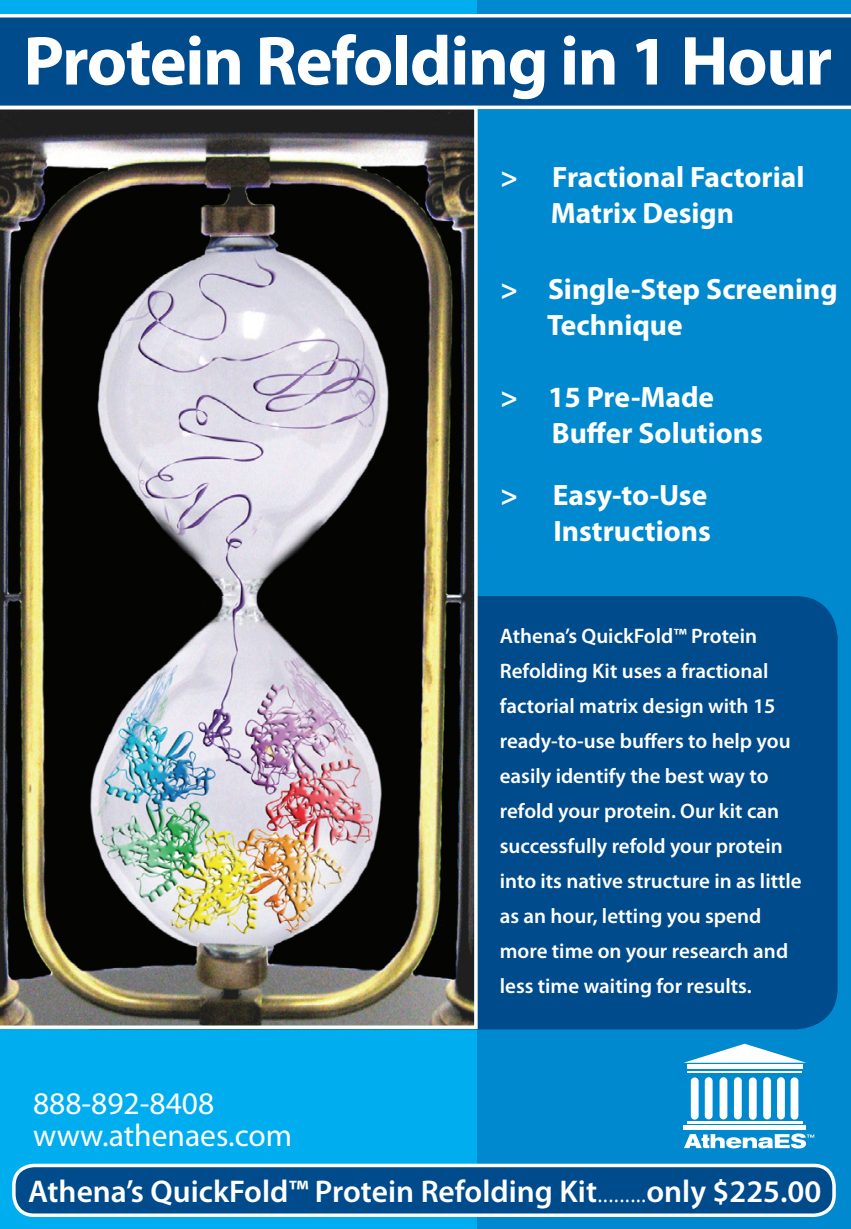
<style>
.page{position:relative;width:851px;height:1229px;background:#fff}
.page>*{position:absolute;margin:0;border:0;box-sizing:border-box;transform-origin:0 0}
.t1{font:700 70px "Myriad Pro";letter-spacing:-.02em;color:#fff}
.t2{font:600 31.5px "Myriad Pro";color:#fff}
.t3{font:31.5px/31.5px "Myriad Pro";color:#fff}
.t4{font:700 29.4px/36.1px "Myriad Pro";color:#fff}
.t5{font:600 21px/35px "Myriad Pro";color:#fff}
.s1{font-weight:300}
</style>
<div class="page">
<div style="left:0;top:0;width:847px;height:1228px;background:#00aeef"></div>
<div style="left:477px;top:0;width:373px;height:1228px;background:#0089cf"></div>
<div style="left:477px;top:596px;width:360px;height:433px;background:#004b8b"></div>
<svg style="left:686px;top:1043px;width:118px;height:19px"></svg>
<div style="left:790px;top:1077px;width:8px;height:42px;background:#fff;border-radius:4px"></div>
<div style="left:690px;top:1077px;width:8px;height:42px;background:#fff;border-radius:4px"></div>
<div style="left:704px;top:1077px;width:8px;height:42px;background:#fff;border-radius:4px"></div>
<div style="left:719px;top:1077px;width:8px;height:42px;background:#fff;border-radius:4px"></div>
<div style="left:734px;top:1077px;width:7px;height:42px;background:#fff;border-radius:4px"></div>
<div style="left:748px;top:1077px;width:8px;height:42px;background:#fff;border-radius:4px"></div>
<div style="left:763px;top:1077px;width:8px;height:42px;background:#fff;border-radius:4px"></div>
<div style="left:777px;top:1077px;width:7px;height:42px;background:#fff;border-radius:4px"></div>
<svg style="left:684px;top:1133px;width:130px;height:15px"></svg>
<div style="left:687px;top:1064px;width:115px;height:5px;background:#fff"></div>
<hr style="left:687px;top:1071px;width:114px;height:1px;background:#fff">
<hr style="left:687px;top:1121px;width:115px;height:2px;background:#fff">
<div style="left:683px;top:1125px;width:123px;height:5px;background:#fff"></div>
<div style="left:0;top:14px;width:850px;height:95px;background:#004b8b"></div>
<svg style="left:12px;top:1163px;width:824px;height:52px;background:#1a5f98"></svg>
<img style="left:0;top:106px;width:477px;height:923px">
<h1 class="t1" style="left:23px;top:22px;width:810px">Protein Refolding in 1 Hour</h1>
<h3 class="t4" style="left:551px;top:160px;width:255px;text-indent:-50px">&gt; Fractional Factorial<br>Matrix Design</h3>
<h3 class="t4" style="left:547px;top:271px;width:292px;text-indent:-46px">&gt; Single-Step Screening<br>Technique</h3>
<h3 class="t4" style="left:552px;top:379px;width:212px;text-indent:-51px">&gt; 15 Pre-Made<br>Buffer Solutions</h3>
<h3 class="t4" style="left:500px;top:477px;width:212px;text-align:right">&gt; Easy-to-Use<br>Instructions</h3>
<h2 class="t3" style="left:33px;top:1088px;width:260px">888-892-8408 www.athenaes.com</h2>
<p class="t5" style="left:499px;top:619px;width:303px">Athena’s QuickFold™ Protein<br>Refolding Kit uses a fractional factorial matrix design with 15 ready-to-use buffers to help you easily identify the best way to refold your protein. Our kit can successfully refold your protein into its native structure in as little as an hour, letting you spend more time on your research and less time waiting for results.</p>
<h2 class="t2" style="left:28px;top:1174px;width:794px">Athena’s QuickFold™ Protein Refolding Kit<span class="s1">.........</span>only $225.00</h2>
</div>
